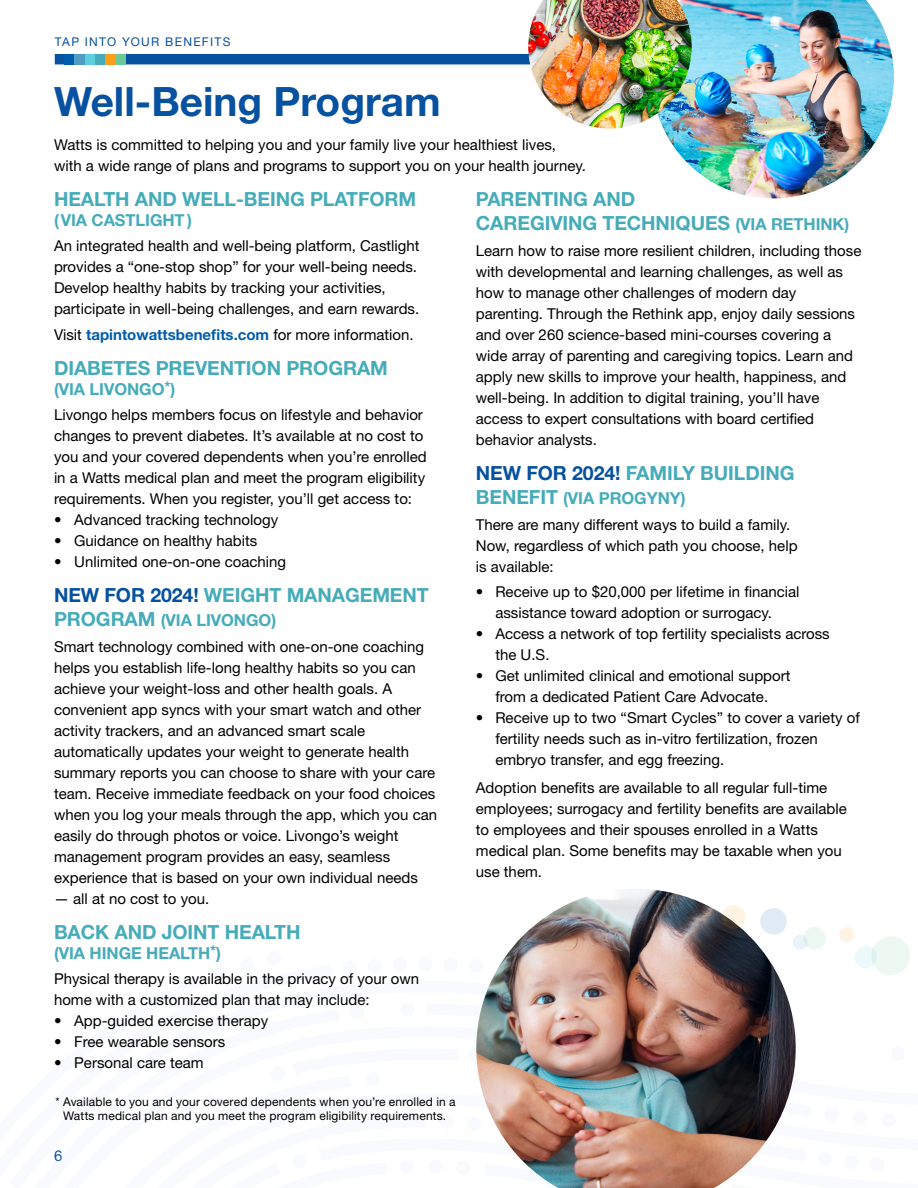
<style>
.page{position:relative;width:918px;height:1188px;background:#fff}
.page>*{position:absolute;margin:0;border:0;box-sizing:border-box;transform-origin:0 0}
.t1{font:700 40.5px "Helvetica Neue LT Std";color:#0651a0}
.t2{font:700 19.5px/24px "Helvetica Neue LT Std";letter-spacing:-.005em;color:#46acb9}
.t3{font:700 16.5px "Helvetica Neue LT Std";letter-spacing:-.005em;color:#46acb9}
.t4{font:15px/21px "Helvetica Neue LT Std";color:#000}
.t5{font:15px "Helvetica Neue LT Std";color:#0651a0}
.t6{font:12px/14.4px "Helvetica Neue LT Std";letter-spacing:.015em;color:#000;text-align:center}
.t7{font:12px "Helvetica Neue LT Std";letter-spacing:.11em;color:#0651a0}
.s1{font-weight:700;color:#005dac}
.s2{color:#0651a0}
.s3{font-size:19.5px}
.s4{font-size:16.5px}
</style>
<div class="page">
<div style="left:55px;top:54px;width:809px;height:10px;background:#0651a0"></div>
<div style="left:64px;top:54px;width:10px;height:10px;background:#005dac"></div>
<div style="left:85px;top:54px;width:10px;height:10px;background:#5ccfdf"></div>
<div style="left:74px;top:54px;width:11px;height:10px;background:#509dc4"></div>
<div style="left:115px;top:54px;width:11px;height:10px;background:#69c998"></div>
<div style="left:95px;top:54px;width:10px;height:10px;background:#46acb9"></div>
<div style="left:105px;top:54px;width:10px;height:10px;background:#ff9e1a"></div>
<img style="left:663px;top:0;width:231px;height:198px">
<div style="left:695px;top:78px;width:9px;height:8px;border:1px solid #6888c5;border-radius:50%"></div>
<img style="left:528px;top:0;width:164px;height:129px">
<img style="left:566px;top:889px;width:140px;height:16px">
<img style="left:476px;top:905px;width:434px;height:283px">
<p class="t7" style="left:55px;top:34px;width:177px">TAP INTO YOUR BENEFITS</p>
<h1 class="t1" style="left:54px;top:76px;width:388px">Well-Being Program</h1>
<p class="t4" style="left:54px;top:134px;width:534px">Watts is committed to helping you and your family live your healthiest lives, with a wide range of plans and programs to support you on your health journey.</p>
<h2 class="t2" style="left:54px;top:187px;width:364px">HEALTH AND WELL-BEING PLATFORM</h2>
<p class="t3" style="left:54px;top:210px;width:140px">(VIA CASTLIGHT )</p>
<p class="t4" style="left:54px;top:235px;width:367px">An integrated health and well-being platform, Castlight provides a “one-stop shop” for your well-being needs.<br>Develop healthy habits by tracking your activities, participate in well-being challenges, and earn rewards.</p>
<p class="t4" style="left:54px;top:324px;width:361px">Visit <span class="s1">tapintowattsbenefits.com</span> for more information.</p>
<h2 class="t2" style="left:54px;top:356px;width:335px">DIABETES PREVENTION PROGRAM</h2>
<p class="t3" style="left:54px;top:379px;width:123px">(VIA LIVONGO<sup>*</sup>)</p>
<p class="t4" style="left:54px;top:404px;width:374px">Livongo helps members focus on lifestyle and behavior changes to prevent diabetes. It’s available at no cost to you and your covered dependents when you’re enrolled in a Watts medical plan and meet the program eligibility requirements. When you register, you’ll get access to:</p>
<p class="t4" style="left:54px;top:509px;width:226px">• Advanced tracking technology</p>
<p class="t4" style="left:54px;top:530px;width:205px">• Guidance on healthy habits</p>
<p class="t4" style="left:54px;top:551px;width:234px">• Unlimited one-on-one coaching</p>
<h2 class="t2" style="left:54px;top:583px;width:376px"><span class="s2">NEW FOR 2024!</span> WEIGHT MANAGEMENT</h2>
<p class="t3" style="left:54px;top:610px;width:224px"><span class="s3">PROGRAM</span> (VIA LIVONGO)</p>
<p class="t4" style="left:54px;top:636px;width:385px">Smart technology combined with one-on-one coaching helps you establish life-long healthy habits so you can achieve your weight-loss and other health goals. A convenient app syncs with your smart watch and other activity trackers, and an advanced smart scale automatically updates your weight to generate health summary reports you can choose to share with your care team. Receive immediate feedback on your food choices when you log your meals through the app, which you can easily do through photos or voice. Livongo’s weight management program provides an easy, seamless experience that is based on your own individual needs</p>
<p class="t4" style="left:54px;top:888px;width:157px">— all at no cost to you.</p>
<h2 class="t2" style="left:54px;top:920px;width:248px">BACK AND JOINT HEALTH</h2>
<p class="t3" style="left:54px;top:943px;width:169px">(VIA HINGE HEALTH<sup>*</sup>)</p>
<p class="t4" style="left:54px;top:968px;width:367px">Physical therapy is available in the privacy of your own home with a customized plan that may include:</p>
<p class="t4" style="left:54px;top:1010px;width:216px">• App-guided exercise therapy</p>
<p class="t4" style="left:54px;top:1031px;width:173px">• Free wearable sensors</p>
<p class="t4" style="left:54px;top:1052px;width:151px">• Personal care team</p>
<h2 class="t2" style="left:476px;top:187px;width:375px">PARENTING AND<br>CAREGIVING TECHNIQUES <span class="s4">(VIA RETHINK)</span></h2>
<p class="t4" style="left:476px;top:240px;width:387px">Learn how to raise more resilient children, including those with developmental and learning challenges, as well as how to manage other challenges of modern day parenting. Through the Rethink app, enjoy daily sessions and over 260 science-based mini-courses covering a wide array of parenting and caregiving topics. Learn and apply new skills to improve your health, happiness, and well-being. In addition to digital training, you’ll have access to expert consultations with board certified behavior analysts.</p>
<h2 class="t2" style="left:476px;top:461px;width:320px"><span class="s2">NEW FOR 2024!</span> FAMILY BUILDING</h2>
<p class="t3" style="left:476px;top:488px;width:211px"><span class="s3">BENEFIT</span> (VIA PROGYNY)</p>
<p class="t4" style="left:476px;top:514px;width:323px">There are many different ways to build a family.<br>Now, regardless of which path you choose, help is available:</p>
<p class="t4" style="left:476px;top:581px;width:325px;text-align:center">• Receive up to $20,000 per lifetime in financial assistance toward adoption or surrogacy.</p>
<p class="t4" style="left:495px;top:623px;width:336px;text-indent:-20px">• Access a network of top fertility specialists across the U.S.</p>
<p class="t4" style="left:476px;top:665px;width:316px;text-align:center">• Get unlimited clinical and emotional support from a dedicated Patient Care Advocate.</p>
<p class="t4" style="left:495px;top:707px;width:366px;text-indent:-20px">• Receive up to two “Smart Cycles” to cover a variety of fertility needs such as in-vitro fertilization, frozen embryo transfer, and egg freezing.</p>
<p class="t4" style="left:476px;top:777px;width:372px">Adoption benefits are available to all regular full-time employees; surrogacy and fertility benefits are available to employees and their spouses enrolled in a Watts medical plan. Some benefits may be taxable when you use them.</p>
<p class="t6" style="left:56px;top:1094px;width:402px">* Available to you and your covered dependents when you’re enrolled in a<br>Watts medical plan and you meet the program eligibility requirements.</p>
<p class="t5" style="left:54px;top:1147px;width:10px">6</p>
</div>
